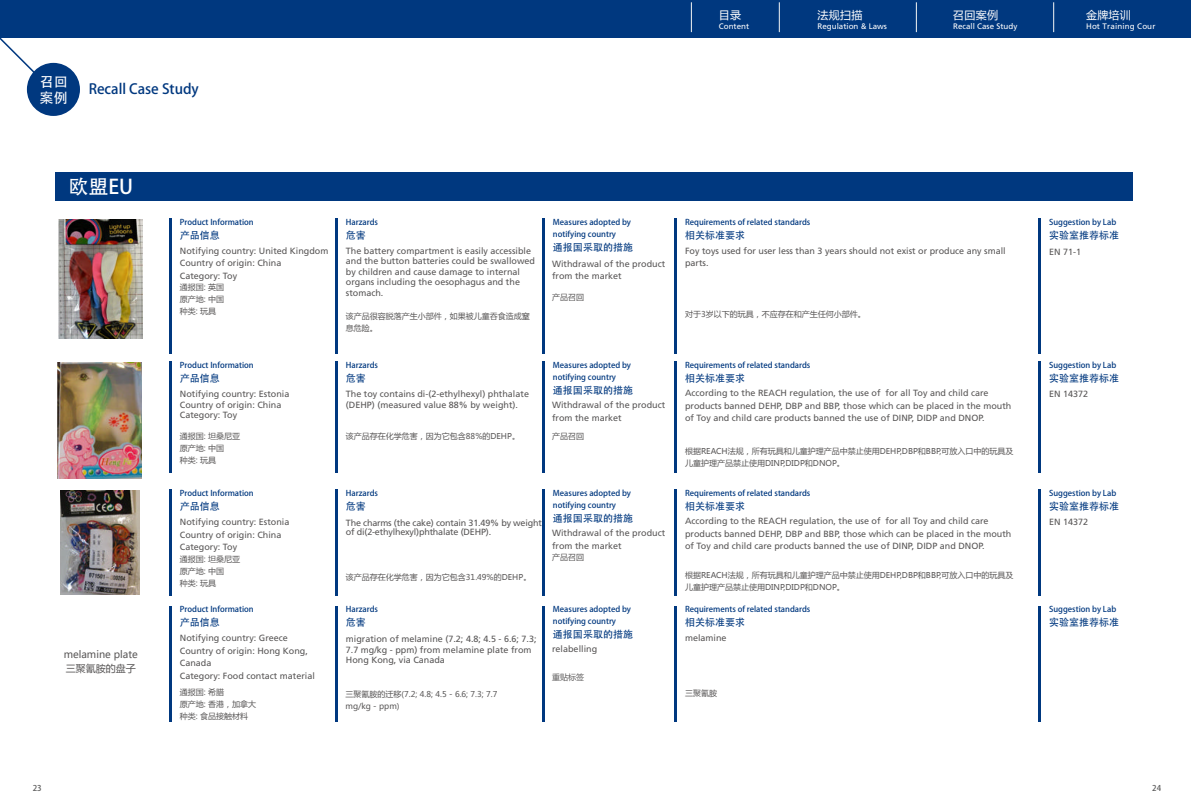
<style>
.page{position:relative;width:1191px;height:808px;background:#fff}
.page>*{position:absolute;margin:0;border:0;box-sizing:border-box;transform-origin:0 0}
.t1{font:20px "FZLTZCHK GBK1 0 G Bpc EUC H";color:#fff}
.t2{font:14px "FZLTZCHK GBK1 0 G Bpc EUC H";color:#00387f}
.t3{font:14px/16px "FZLTZCHK GBK1 0 G Bpc EUC H";color:#fff}
.t4{font:11px "Microsoft Ya Hei";letter-spacing:.02em;color:#fff}
.t5{font:10px "FZLTZCHK GBK1 0 G Bpc EUC H";color:#00387f}
.t6{font:10px/14px "Microsoft Ya Hei";color:#595757}
.t7{font:9px/12.5px "Frutiger LT Std";color:#595757}
.t8{font:9px/8.5px "Frutiger LT Std";letter-spacing:-.02em;color:#595757}
.t9{font:8px/12px "FZLTZCHK GBK1 0 G Bpc EUC H";color:#00387f}
.t10{font:8px/12px "Microsoft Ya Hei";color:#595757}
.t11{font:8px "Frutiger LT Std";color:#fff}
.t12{font:8px "Frutiger LT Std";letter-spacing:.02em;color:#fff}
.t13{font:8px "FZLTZHK GBK1 0 G Bpc EUC H";color:#5b5b5b}
</style>
<div class="page">
<hr style="left:169px;top:218px;width:2px;height:135px;background:#00387f">
<hr style="left:335px;top:218px;width:2px;height:135px;background:#00387f">
<hr style="left:542px;top:218px;width:2px;height:135px;background:#00387f">
<hr style="left:674px;top:218px;width:2px;height:135px;background:#00387f">
<hr style="left:1038px;top:218px;width:2px;height:135px;background:#00387f">
<hr style="left:169px;top:361px;width:2px;height:112px;background:#00387f">
<hr style="left:335px;top:361px;width:2px;height:112px;background:#00387f">
<hr style="left:542px;top:361px;width:2px;height:112px;background:#00387f">
<hr style="left:674px;top:361px;width:2px;height:112px;background:#00387f">
<hr style="left:1038px;top:361px;width:2px;height:112px;background:#00387f">
<hr style="left:169px;top:489px;width:2px;height:107px;background:#00387f">
<hr style="left:335px;top:489px;width:2px;height:107px;background:#00387f">
<hr style="left:542px;top:489px;width:2px;height:107px;background:#00387f">
<hr style="left:674px;top:489px;width:2px;height:107px;background:#00387f">
<hr style="left:1038px;top:489px;width:2px;height:107px;background:#00387f">
<hr style="left:169px;top:606px;width:2px;height:115px;background:#00387f">
<hr style="left:335px;top:606px;width:2px;height:115px;background:#00387f">
<hr style="left:542px;top:606px;width:2px;height:115px;background:#00387f">
<hr style="left:674px;top:606px;width:2px;height:115px;background:#00387f">
<hr style="left:1038px;top:606px;width:2px;height:115px;background:#00387f">
<div style="left:56px;top:173px;width:1077px;height:28px;background:#00387f"></div>
<div style="left:0;top:0;width:1191px;height:37px;background:#00387f"></div>
<svg style="left:0;top:37px;width:61px;height:62px"></svg>
<div style="left:27px;top:63px;width:53px;height:53px;background:#00387f;border-radius:50%"></div>
<img style="left:59px;top:219px;width:83px;height:119px">
<img style="left:58px;top:363px;width:84px;height:116px">
<img style="left:60px;top:490px;width:79px;height:105px">
<hr style="left:691px;top:2px;width:1px;height:30px;background:#f4f5f5">
<hr style="left:779px;top:2px;width:1px;height:30px;background:#f4f5f5">
<hr style="left:916px;top:2px;width:1px;height:30px;background:#f4f5f5">
<hr style="left:1053px;top:2px;width:1px;height:30px;background:#f4f5f5">
<p class="t3" style="left:40px;top:74px;width:30px">召回案例</p>
<p class="t2" style="left:89px;top:80px;width:112px">Recall Case Study</p>
<p class="t4" style="left:719px;top:7px;width:24px">目录</p>
<p class="t11" style="left:719px;top:22px;width:32px">Content</p>
<p class="t4" style="left:817px;top:7px;width:46px">法规扫描</p>
<p class="t11" style="left:817px;top:22px;width:71px">Regulation &amp; Laws</p>
<p class="t4" style="left:953px;top:7px;width:46px">召回案例</p>
<p class="t11" style="left:953px;top:22px;width:66px">Recall Case Study</p>
<p class="t1" style="left:68px;top:174px;width:66px">欧盟EU</p>
<p class="t6" style="left:64px;top:647px;width:75px">melamine plate三聚氰胺的盘子</p>
<p class="t9" style="left:180px;top:216px;width:75px">Product Information</p>
<p class="t5" style="left:180px;top:229px;width:41px">产品信息</p>
<p class="t9" style="left:346px;top:216px;width:34px">Harzards</p>
<p class="t5" style="left:346px;top:229px;width:21px">危害</p>
<p class="t9" style="left:553px;top:216px;width:80px">Measures adopted by notifying country</p>
<p class="t5" style="left:553px;top:241px;width:81px">通报国采取的措施</p>
<p class="t7" style="left:180px;top:244px;width:150px">Notifying country: United Kingdom<br>Country of origin: China<br>Category: Toy</p>
<p class="t7" style="left:346px;top:245px;width:191px;line-height:10.5px">The battery compartment is easily accessible and the button batteries could be swallowed by children and cause damage to internal organs including the oesophagus and the stomach.</p>
<p class="t7" style="left:552px;top:257px;width:115px">Withdrawal of the product from the market</p>
<p class="t10" style="left:180px;top:281px;width:46px;text-align:justify">通报国: 英国原产地: 中国种类: 玩具</p>
<p class="t10" style="left:552px;top:291px;width:33px">产品召回</p>
<p class="t10" style="left:346px;top:310px;width:185px">该产品很容脱落产生小部件，如果被儿童吞食造成窒息危险。</p>
<p class="t9" style="left:685px;top:216px;width:127px">Requirements of related standards</p>
<p class="t5" style="left:685px;top:229px;width:61px">相关标准要求</p>
<p class="t7" style="left:685px;top:244px;width:322px">Foy toys used for user less than 3 years should not exist or produce any small parts.</p>
<p class="t10" style="left:685px;top:308px;width:182px">对于3岁以下的玩具，不应存在和产生任何小部件。</p>
<p class="t9" style="left:180px;top:359px;width:75px">Product Information</p>
<p class="t5" style="left:180px;top:372px;width:41px">产品信息</p>
<p class="t7" style="left:180px;top:389px;width:111px;line-height:10.5px">Notifying country: Estonia<br>Country of origin: China<br>Category: Toy</p>
<p class="t10" style="left:180px;top:430px;width:62px">通报国: 坦桑尼亚原产地: 中国<br>种类: 玩具</p>
<p class="t9" style="left:346px;top:359px;width:34px">Harzards</p>
<p class="t5" style="left:346px;top:372px;width:21px">危害</p>
<p class="t9" style="left:553px;top:359px;width:80px">Measures adopted by notifying country</p>
<p class="t5" style="left:553px;top:384px;width:81px">通报国采取的措施</p>
<p class="t7" style="left:346px;top:389px;width:185px;line-height:10.5px">The toy contains di-(2-ethylhexyl) phthalate (DEHP) (measured value 88% by weight).</p>
<p class="t10" style="left:346px;top:430px;width:176px">该产品存在化学危害，因为它包含88%的DEHP。</p>
<p class="t7" style="left:552px;top:399px;width:115px">Withdrawal of the product from the market</p>
<p class="t10" style="left:552px;top:430px;width:33px">产品召回</p>
<p class="t9" style="left:685px;top:359px;width:127px">Requirements of related standards</p>
<p class="t5" style="left:685px;top:372px;width:61px">相关标准要求</p>
<p class="t7" style="left:685px;top:387px;width:328px">According to the REACH regulation, the use of for all Toy and child care products banned DEHP, DBP and BBP, those which can be placed in the mouth of Toy and child care products banned the use of DINP, DIDP and DNOP.</p>
<p class="t10" style="left:685px;top:445px;width:330px">根据REACH法规，所有玩具和儿童护理产品中禁止使用DEHP,DBP和BBP,可放入口中的玩具及儿童护理产品禁止使用DINP,DIDP和DNOP。</p>
<p class="t9" style="left:180px;top:487px;width:75px">Product Information</p>
<p class="t5" style="left:180px;top:500px;width:41px">产品信息</p>
<p class="t7" style="left:180px;top:516px;width:111px">Notifying country: Estonia<br>Country of origin: China<br>Category: Toy</p>
<p class="t10" style="left:180px;top:553px;width:62px">通报国: 坦桑尼亚原产地: 中国<br>种类: 玩具</p>
<p class="t9" style="left:346px;top:487px;width:34px">Harzards</p>
<p class="t5" style="left:346px;top:500px;width:21px">危害</p>
<p class="t9" style="left:553px;top:487px;width:80px">Measures adopted by notifying country</p>
<p class="t5" style="left:553px;top:512px;width:81px">通报国采取的措施</p>
<p class="t8" style="left:346px;top:519px;width:197px">The charms (the cake) contain 31.49% by weight of di(2-ethylhexyl)phthalate (DEHP).</p>
<p class="t10" style="left:346px;top:571px;width:187px">该产品存在化学危害，因为它包含31.49%的DEHP。</p>
<p class="t7" style="left:552px;top:527px;width:115px">Withdrawal of the product from the market</p>
<p class="t10" style="left:552px;top:550px;width:33px">产品召回</p>
<p class="t9" style="left:685px;top:487px;width:127px">Requirements of related standards</p>
<p class="t5" style="left:685px;top:500px;width:61px">相关标准要求</p>
<p class="t7" style="left:685px;top:515px;width:328px">According to the REACH regulation, the use of for all Toy and child care products banned DEHP, DBP and BBP, those which can be placed in the mouth of Toy and child care products banned the use of DINP, DIDP and DNOP.</p>
<p class="t10" style="left:685px;top:569px;width:330px">根据REACH法规，所有玩具和儿童护理产品中禁止使用DEHP,DBP和BBP,可放入口中的玩具及儿童护理产品禁止使用DINP,DIDP和DNOP。</p>
<p class="t9" style="left:180px;top:603px;width:75px">Product Information</p>
<p class="t5" style="left:180px;top:616px;width:41px">产品信息</p>
<p class="t7" style="left:180px;top:632px;width:137px">Notifying country: Greece<br>Country of origin: Hong Kong,<br>Canada<br>Category: Food contact material</p>
<p class="t10" style="left:180px;top:686px;width:78px">通报国: 希腊<br>原产地: 香港，加拿大种类: 食品接触材料</p>
<p class="t9" style="left:346px;top:603px;width:34px">Harzards</p>
<p class="t5" style="left:346px;top:616px;width:21px">危害</p>
<p class="t9" style="left:553px;top:603px;width:80px">Measures adopted by notifying country</p>
<p class="t5" style="left:553px;top:628px;width:81px">通报国采取的措施</p>
<p class="t7" style="left:346px;top:634px;width:192px;line-height:10.5px">migration of melamine (7.2; 4.8; 4.5 - 6.6; 7.3;<br>7.7 mg/kg - ppm) from melamine plate from<br>Hong Kong, via Canada</p>
<p class="t10" style="left:345px;top:688px;width:153px">三聚氰胺的迁移(7.2; 4.8; 4.5 - 6.6; 7.3; 7.7 mg/kg - ppm)</p>
<p class="t7" style="left:552px;top:643px;width:47px">relabelling</p>
<p class="t10" style="left:552px;top:671px;width:33px">重贴标签</p>
<p class="t9" style="left:685px;top:603px;width:127px">Requirements of related standards</p>
<p class="t5" style="left:685px;top:616px;width:61px">相关标准要求</p>
<p class="t7" style="left:685px;top:631px;width:43px">melamine</p>
<p class="t10" style="left:685px;top:687px;width:33px">三聚氰胺</p>
<p class="t4" style="left:1086px;top:7px;width:46px">金牌培训</p>
<p class="t12" style="left:1086px;top:22px;width:71px">Hot Training Cour</p>
<p class="t9" style="left:1049px;top:216px;width:69px">Suggestion by Lab</p>
<p class="t5" style="left:1049px;top:229px;width:71px">实验室推荐标准</p>
<p class="t7" style="left:1049px;top:246px;width:34px">EN 71-1</p>
<p class="t9" style="left:1049px;top:359px;width:69px">Suggestion by Lab</p>
<p class="t5" style="left:1049px;top:372px;width:71px">实验室推荐标准</p>
<p class="t7" style="left:1049px;top:388px;width:41px">EN 14372</p>
<p class="t9" style="left:1049px;top:487px;width:69px">Suggestion by Lab</p>
<p class="t5" style="left:1049px;top:500px;width:71px">实验室推荐标准</p>
<p class="t7" style="left:1049px;top:516px;width:41px">EN 14372</p>
<p class="t9" style="left:1049px;top:603px;width:69px">Suggestion by Lab</p>
<p class="t5" style="left:1049px;top:616px;width:71px">实验室推荐标准</p>
<p class="t13" style="left:33px;top:783px;width:10px">23</p>
<p class="t13" style="left:1152px;top:783px;width:10px">24</p>
</div>
